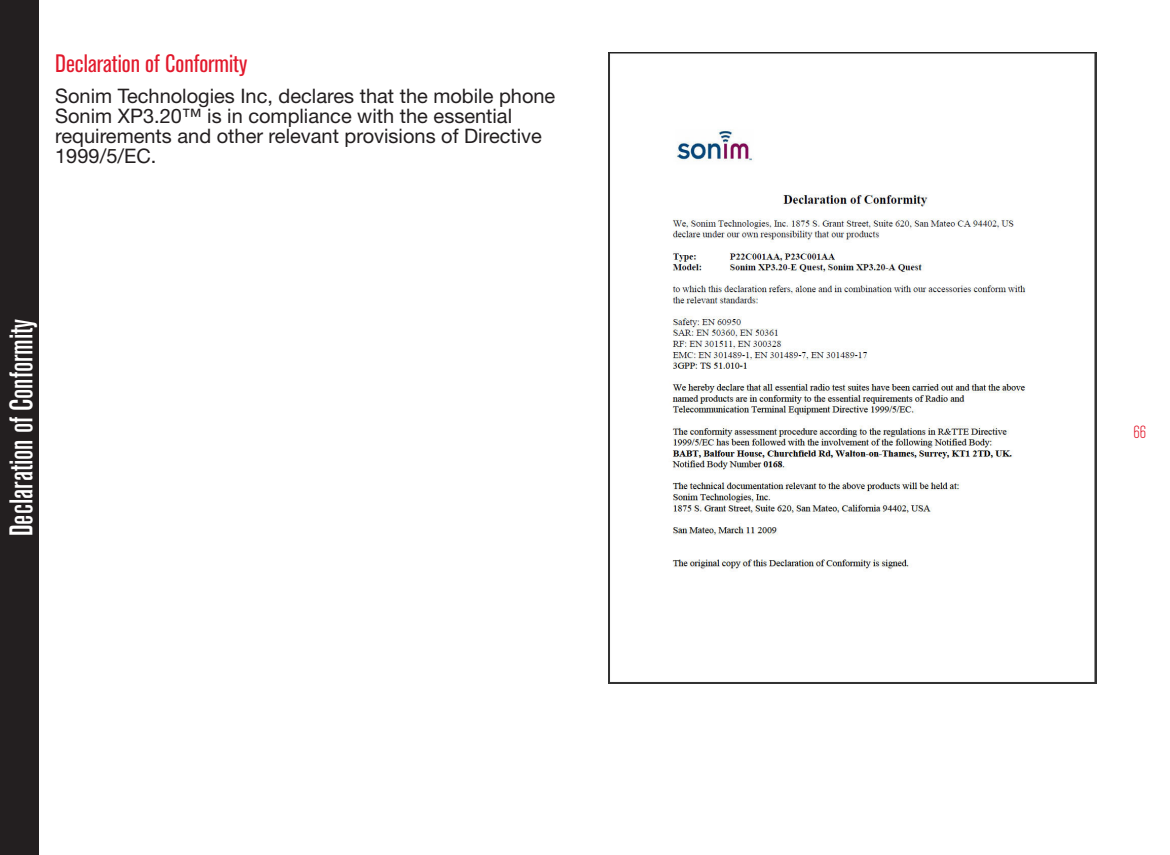
<style>
.page{position:relative;width:1170px;height:855px;background:#fff}
.page>*{position:absolute;margin:0;border:0;box-sizing:border-box;transform-origin:0 0}
.sidetitle{font:500 condensed 32.5px "Akzidenz Grotesk BQ";color:#fff}
.HeadingL1{font:condensed 25px "Akzidenz Grotesk BQ";color:#e2192c}
.Mainbody{font:20px/20px "Helvetica Neue LT Std";color:#231f20}
.t1{font:300 condensed 17.5px "Akzidenz Grotesk BQ";color:#e2192c}
</style>
<div class="page">
<img style="left:608px;top:53px;width:489px;height:630px">
<div style="left:0;top:0;width:39px;height:855px;background:#231f20"></div>
<p class="HeadingL1" style="left:55px;top:49px;width:194px">Declaration of Conformity</p>
<p class="Mainbody" style="left:55px;top:85px;width:502px">Sonim Technologies Inc, declares that the mobile phone Sonim XP3.20™ is in compliance with the essential requirements and other relevant provisions of Directive 1999/5/EC.</p>
<p class="sidetitle" style="left:3px;top:536px;width:219px;rotate:-90deg">Declaration of Conformity</p>
<p class="t1" style="left:1134px;top:422px;width:14px">66</p>
</div>
